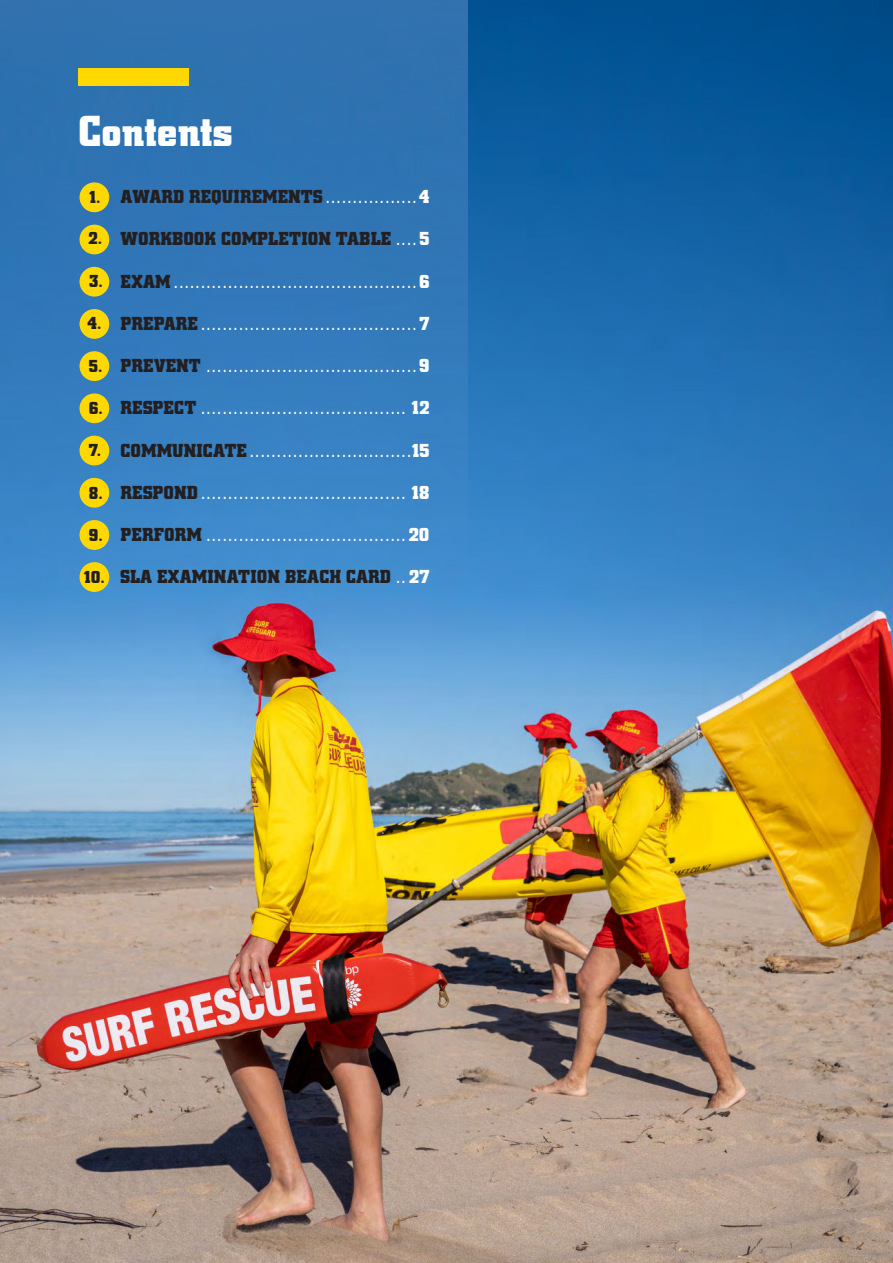
<style>
.page{position:relative;width:893px;height:1263px;background:#fff}
.page>*{position:absolute;margin:0;border:0;box-sizing:border-box;transform-origin:0 0}
.t1{font:700 45px "Centrum";letter-spacing:.005em;color:#fff}
.t2{font:300 19.5px/42.3px "Helvetica Neue";color:#fff;text-align:justify}
.t3{font:700 19.5px/42.3px "Centrum";letter-spacing:.005em;color:#231f20}
.t4{font:700 18px "Centrum";color:#231f20}
.s1{font-family:"Helvetica Neue";font-weight:300;color:#fff}
.s2{color:#fff}
.s3{font-family:"Centrum";font-weight:700;color:#231f20}
.s4{font-family:"Centrum";font-weight:700}
</style>
<div class="page">
<img style="left:0;top:0;width:893px;height:1263px">
<svg style="left:0;top:0;width:468px;height:655px;background:#387cbb"></svg>
<div style="left:79px;top:68px;width:110px;height:17px;background:#ffd801"></div>
<div style="left:80px;top:182px;width:29px;height:30px;background:#ffd801;border-radius:50%"></div>
<div style="left:80px;top:225px;width:29px;height:29px;background:#ffd801;border-radius:50%"></div>
<div style="left:80px;top:267px;width:29px;height:30px;background:#ffd801;border-radius:50%"></div>
<div style="left:80px;top:309px;width:29px;height:30px;background:#ffd801;border-radius:50%"></div>
<div style="left:80px;top:351px;width:29px;height:30px;background:#ffd801;border-radius:50%"></div>
<div style="left:80px;top:436px;width:29px;height:29px;background:#ffd801;border-radius:50%"></div>
<div style="left:80px;top:393px;width:29px;height:30px;background:#ffd801;border-radius:50%"></div>
<div style="left:80px;top:478px;width:29px;height:30px;background:#ffd801;border-radius:50%"></div>
<div style="left:80px;top:520px;width:29px;height:30px;background:#ffd801;border-radius:50%"></div>
<div style="left:80px;top:562px;width:29px;height:30px;background:#ffd801;border-radius:50%"></div>
<h1 class="t1" style="left:79px;top:110px;width:156px">Contents</h1>
<p class="t4" style="left:89px;top:188px;width:13px">1.</p>
<p class="t4" style="left:89px;top:230px;width:15px">2.</p>
<p class="t4" style="left:89px;top:273px;width:15px">3.</p>
<p class="t4" style="left:88px;top:315px;width:15px">4.</p>
<p class="t4" style="left:89px;top:357px;width:15px">5.</p>
<p class="t4" style="left:89px;top:400px;width:15px">6.</p>
<p class="t4" style="left:89px;top:442px;width:14px">7.</p>
<p class="t4" style="left:89px;top:484px;width:15px">8.</p>
<p class="t4" style="left:89px;top:526px;width:15px">9.</p>
<p class="t4" style="left:84px;top:568px;width:23px">10.</p>
<p class="t3" style="left:121px;top:176px;width:310px">AWARD REQUIREMENTS <span class="s1">.................</span><span class="s2">4<br></span>WORKBOOK COMPLETION TABLE <span class="s1">....</span><span class="s2">5</span></p>
<p class="t2" style="left:121px;top:261px;width:310px"><span class="s3">EXAM</span> .............................................<span class="s4">6<br></span><span class="s3">PREPARE</span> ........................................<span class="s4">7<br></span><span class="s3">PREVENT</span> .......................................<span class="s4">9<br></span><span class="s3">RESPECT</span> ...................................... <span class="s4">12<br></span><span class="s3">COMMUNICATE</span> ..............................<span class="s4">15<br></span><span class="s3">RESPOND</span> ...................................... <span class="s4">18<br></span><span class="s3">PERFORM</span> .....................................<span class="s4">20</span></p>
<p class="t3" style="left:121px;top:556px;width:310px">SLA EXAMINATION BEACH CARD <span class="s1">..</span> <span class="s2">27</span></p>
</div>
